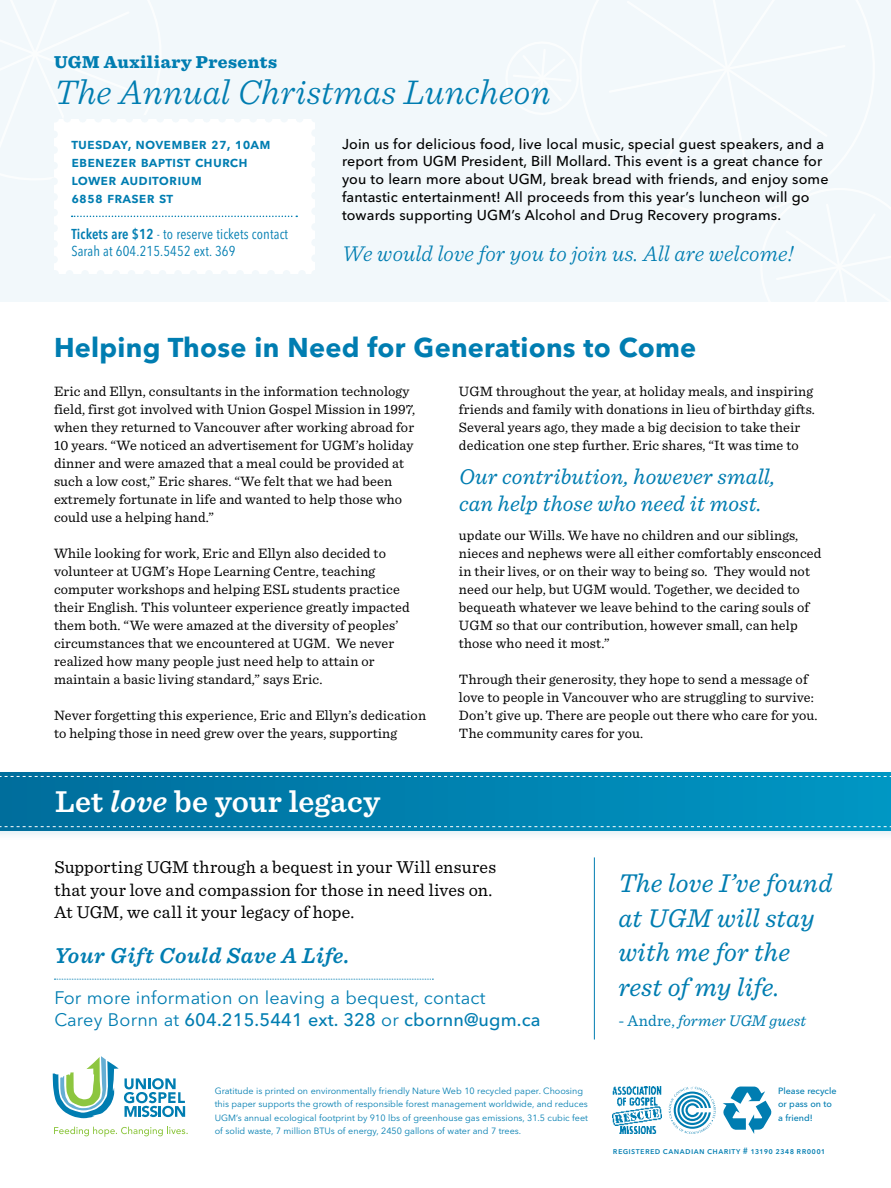
<style>
.page{position:relative;width:891px;height:1188px;background:#fff}
.page>*{position:absolute;margin:0;border:0;box-sizing:border-box;transform-origin:0 0}
.t1{font:italic 300 36px "Sentinel";letter-spacing:.01em;color:#007db1}
.t2{font:600 31.5px "Sentinel";letter-spacing:.005em;color:#fff}
.t3{font:italic 27px/34.5px "Sentinel";letter-spacing:.01em;color:#007db1}
.t4{font:700 27px "Avenir Next LT Pro";letter-spacing:.01em;color:#007db1}
.t5{font:italic 22.5px/27px "Sentinel";letter-spacing:.01em;color:#007db1}
.t6{font:italic 300 22.5px "Sentinel";letter-spacing:.01em;color:#007db1}
.t7{font:italic 600 22.5px "Sentinel";letter-spacing:.03em;color:#007db1}
.t8{font:18px/22.5px "Sentinel";letter-spacing:.005em;color:#000}
.t9{font:18px/22.5px "Avenir Next LT Pro";letter-spacing:.01em;color:#007db1}
.t10{font:900 18px "Sentinel";letter-spacing:.025em;color:#007db1}
.t11{font:italic 16.2px "Sentinel";letter-spacing:.005em;color:#007db1}
.t12{font:600 15px/18px "Avenir Next LT Pro";letter-spacing:.01em;color:#007db1}
.t13{font:14.25px/18px "Sentinel";letter-spacing:.01em;color:#000}
.t14{font:500 14.25px/18px "Avenir Next LT Pro";letter-spacing:.01em;color:#000}
.t15{font:condensed 14.25px/18px "Avenir Next LT Pro";letter-spacing:.01em;color:#007db1}
.t16{font:9px/13.5px "Avenir Next LT Pro";color:#007db1}
.t17{font:500 9px "Avenir Next LT Pro";letter-spacing:.03em;color:#007db1}
.t18{font:500 9px/13.5px "Avenir Next LT Pro";color:#007db1}
.s1{font-weight:600}
.s2{font-style:italic}
.s3{font-weight:500}
.s4{font-style:normal}
</style>
<div class="page">
<div style="left:0;top:0;width:891px;height:302px;background:#f2f8fb"></div>
<svg style="left:723px;top:1087px;width:49px;height:47px"></svg>
<img style="left:613px;top:1087px;width:49px;height:47px">
<svg style="left:669px;top:1087px;width:47px;height:47px"></svg>
<svg style="left:54px;top:1127px;width:134px;height:10px"></svg>
<svg style="left:53px;top:1056px;width:132px;height:62px"></svg>
<svg style="left:54px;top:979px;width:379px;height:1px"></svg>
<hr style="left:594px;top:857px;width:1px;height:183px;background:#007db1">
<div style="left:0;top:768px;width:891px;height:74px;background:#007db1;opacity:.12"></div>
<div style="left:0;top:773px;width:891px;height:57px;background:linear-gradient(to right,#016d9c,#0197c4)"></div>
<svg style="left:0;top:776px;width:891px;height:1px"></svg>
<svg style="left:0;top:826px;width:891px;height:1px"></svg>
<div style="left:54px;top:119px;width:261px;height:155px;background:#fff"></div>
<p class="t10" style="left:54px;top:48px;width:225px">UGM Auxiliary Presents</p>
<h1 class="t1" style="left:54px;top:66px;width:498px">The Annual Christmas Luncheon</h1>
<p class="t14" style="left:342px;top:135px;width:488px">Join us for delicious food, live local music, special guest speakers, and a report from UGM President, Bill Mollard. This event is a great chance for you to learn more about UGM, break bread with friends, and enjoy some fantastic entertainment! All proceeds from this year’s luncheon will go towards supporting UGM’s Alcohol and Drug Recovery programs.</p>
<h3 class="t6" style="left:342px;top:237px;width:453px">We would love for you to join us. All are welcome!</h3>
<p class="t12" style="left:71px;top:134px;width:201px">tuesday, november 27, 10am ebenezer baptist church lower auditorium<br>6858 fraser st</p>
<p class="t15" style="left:71px;top:224px;width:218px"><span class="s1">Tickets are $12</span> - to reserve tickets contact<br>Sarah at 604.215.5452 ext. 369</p>
<h3 class="t4" style="left:54px;top:331px;width:644px">Helping Those in Need for Generations to Come</h3>
<p class="t13" style="left:54px;top:381px;width:363px">Eric and Ellyn, consultants in the information technology field, first got involved with Union Gospel Mission in 1997, when they returned to Vancouver after working abroad for 10 years. “We noticed an advertisement for UGM’s holiday dinner and were amazed that a meal could be provided at such a low cost,” Eric shares. “We felt that we had been extremely fortunate in life and wanted to help those who could use a helping hand.”</p>
<p class="t13" style="left:54px;top:543px;width:357px">While looking for work, Eric and Ellyn also decided to volunteer at UGM’s Hope Learning Centre, teaching computer workshops and helping ESL students practice their English. This volunteer experience greatly impacted them both. “We were amazed at the diversity of peoples’ circumstances that we encountered at UGM. We never realized how many people just need help to attain or maintain a basic living standard,” says Eric.</p>
<p class="t13" style="left:54px;top:705px;width:374px">Never forgetting this experience, Eric and Ellyn’s dedication to helping those in need grew over the years, supporting</p>
<p class="t13" style="left:459px;top:381px;width:357px">UGM throughout the year, at holiday meals, and inspiring friends and family with donations in lieu of birthday gifts.<br>Several years ago, they made a big decision to take their dedication one step further. Eric shares, “It was time to</p>
<h3 class="t5" style="left:459px;top:462px;width:318px">Our contribution, however small, can help those who need it most.</h3>
<p class="t13" style="left:459px;top:525px;width:364px">update our Wills. We have no children and our siblings, nieces and nephews were all either comfortably ensconced in their lives, or on their way to being so. They would not need our help, but UGM would. Together, we decided to bequeath whatever we leave behind to the caring souls of UGM so that our contribution, however small, can help those who need it most.”</p>
<p class="t13" style="left:459px;top:669px;width:360px">Through their generosity, they hope to send a message of love to people in Vancouver who are struggling to survive:<br>Don’t give up. There are people out there who care for you.<br>The community cares for you.</p>
<h2 class="t2" style="left:55px;top:777px;width:327px">Let <span class="s2">love</span> be your legacy</h2>
<p class="t8" style="left:54px;top:855px;width:443px">Supporting UGM through a bequest in your Will ensures that your love and compassion for those in need lives on.<br>At UGM, we call it your legacy of hope.</p>
<h3 class="t7" style="left:54px;top:938px;width:297px">Your Gift Could Save A Life.</h3>
<p class="t9" style="left:54px;top:986px;width:488px">For more information on leaving a bequest, contact<br>Carey Bornn at <span class="s3">604.215.5441 ext. 328</span> or <span class="s3">cbornn@ugm.ca</span></p>
<h3 class="t3" style="left:618px;top:864px;width:216px">The love I’ve found at UGM will stay with me for the rest of my life.</h3>
<p class="t11" style="left:618px;top:1008px;width:189px"><span class="s4">- Andre,</span> former UGM guest</p>
<p class="t16" style="left:215px;top:1084px;width:375px">Gratitude is printed on environmentally friendly Nature Web 10 recycled paper. Choosing this paper supports the growth of responsible forest management worldwide, and reduces UGM’s annual ecological footprint by 910 lbs of greenhouse gas emissions, 31.5 cubic feet of solid waste, 7 million BTUs of energy, 2450 gallons of water and 7 trees.</p>
<p class="t18" style="left:778px;top:1084px;width:60px">Please recycle or pass on to a friend!</p>
<p class="t17" style="left:613px;top:1146px;width:214px">registered canadian charity # 13190 2348 rr0001</p>
</div>
